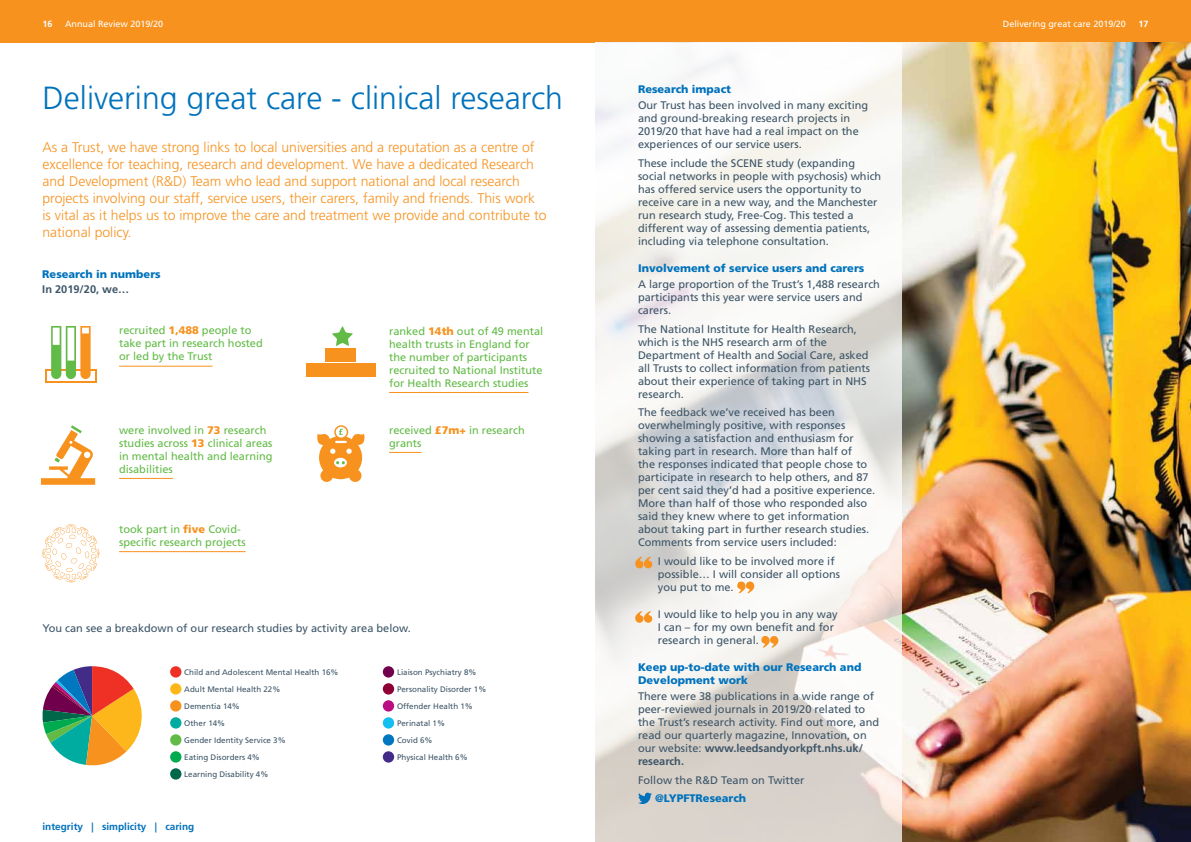
<style>
.page{position:relative;width:1191px;height:842px;background:#fff}
.page>*{position:absolute;margin:0;border:0;box-sizing:border-box;transform-origin:0 0}
.t1{font:300 32px "Frutiger LT Std";color:#0072bc}
.t2{font:300 14px/17px "Frutiger LT Std";color:#f7921e}
.t3{font:11px/13px "Frutiger LT Std";color:#3d5567}
.t4{font:11px/13px "Frutiger LT Std";color:#62bb46}
.t5{font:900 11px/13px "Frutiger LT Std";color:#0072bc}
.t6{font:700 11px "Frutiger LT Std";color:#3d5567}
.t7{font:700 10px "Frutiger LT Std";color:#0072bc}
.t8{font:9px "Frutiger LT Std";color:#fff}
.t9{font:700 9px "Frutiger LT Std";color:#fff}
.t10{font:8px/17px "Frutiger LT Std";color:#3d5567}
.s1{font-weight:900;color:#f7921e}
.s2{font-weight:700}
</style>
<div class="page">
<div style="left:0;top:0;width:1191px;height:43px;background:#f7921e"></div>
<img style="left:901px;top:43px;width:290px;height:799px">
<svg style="left:595px;top:55px;width:306px;height:787px;fill:#f6f5f2"></svg>
<div style="left:170px;top:666px;width:11px;height:11px;background:#ee3124;border-radius:50%"></div>
<div style="left:170px;top:717px;width:11px;height:12px;background:#00aca0;border-radius:50%"></div>
<div style="left:383px;top:666px;width:11px;height:11px;background:#70004b;border-radius:50%"></div>
<div style="left:383px;top:717px;width:11px;height:12px;background:#15bef0;border-radius:50%"></div>
<div style="left:170px;top:683px;width:11px;height:11px;background:#fdb71b;border-radius:50%"></div>
<div style="left:170px;top:734px;width:11px;height:12px;background:#62bb46;border-radius:50%"></div>
<div style="left:383px;top:683px;width:11px;height:11px;background:#8d0134;border-radius:50%"></div>
<div style="left:383px;top:734px;width:11px;height:12px;background:#0077be;border-radius:50%"></div>
<div style="left:170px;top:700px;width:11px;height:11px;background:#f7921e;border-radius:50%"></div>
<div style="left:170px;top:751px;width:11px;height:12px;background:#00ab4f;border-radius:50%"></div>
<div style="left:170px;top:768px;width:11px;height:12px;background:#006848;border-radius:50%"></div>
<div style="left:383px;top:700px;width:11px;height:11px;background:#ba0e82;border-radius:50%"></div>
<div style="left:383px;top:751px;width:11px;height:12px;background:#422c88;border-radius:50%"></div>
<svg style="left:42px;top:666px;width:100px;height:100px"></svg>
<hr style="left:119px;top:366px;width:93px;height:1px;background:#f7921e">
<hr style="left:119px;top:478px;width:54px;height:1px;background:#f7921e">
<hr style="left:119px;top:551px;width:127px;height:1px;background:#f7921e">
<svg style="left:41px;top:425px;width:54px;height:60px"></svg>
<svg style="left:45px;top:326px;width:51px;height:57px"></svg>
<svg style="left:43px;top:524px;width:56px;height:58px"></svg>
<hr style="left:389px;top:452px;width:32px;height:1px;background:#f7921e">
<svg style="left:317px;top:425px;width:48px;height:57px"></svg>
<hr style="left:389px;top:392px;width:139px;height:1px;background:#f7921e">
<div style="left:306px;top:363px;width:34px;height:14px;background:#f7921e"></div>
<div style="left:341px;top:363px;width:35px;height:14px;background:#f7921e"></div>
<div style="left:326px;top:348px;width:30px;height:14px;background:#f7921e"></div>
<svg style="left:332px;top:326px;width:21px;height:20px"></svg>
<svg style="left:638px;top:793px;width:14px;height:11px"></svg>
<svg style="left:737px;top:581px;width:17px;height:12px"></svg>
<svg style="left:761px;top:636px;width:17px;height:12px"></svg>
<svg style="left:635px;top:556px;width:17px;height:12px"></svg>
<svg style="left:635px;top:611px;width:17px;height:12px"></svg>
<p class="t9" style="left:43px;top:18px;width:12px">16</p>
<p class="t8" style="left:65px;top:18px;width:100px">Annual Review 2019/20</p>
<p class="t8" style="left:1002px;top:18px;width:125px">Delivering great care 2019/20</p>
<p class="t9" style="left:1138px;top:18px;width:12px">17</p>
<h1 class="t1" style="left:43px;top:80px;width:522px">Delivering great care - clinical research</h1>
<p class="t2" style="left:43px;top:139px;width:505px">As a Trust, we have strong links to local universities and a reputation as a centre of excellence for teaching, research and development. We have a dedicated Research and Development (R&amp;D) Team who lead and support national and local research projects involving our staff, service users, their carers, family and friends. This work is vital as it helps us to improve the care and treatment we provide and contribute to national policy.</p>
<p class="t5" style="left:42px;top:267px;width:120px">Research in numbers</p>
<p class="t6" style="left:42px;top:283px;width:88px">In 2019/20, we…</p>
<p class="t4" style="left:119px;top:324px;width:145px">recruited <span class="s1">1,488</span> people to take part in research hosted or led by the Trust</p>
<p class="t4" style="left:119px;top:423px;width:155px">were involved in <span class="s1">73</span> research studies across <span class="s1">13</span> clinical areas in mental health and learning disabilities</p>
<p class="t4" style="left:119px;top:522px;width:128px">took part in <span class="s1">five</span> Covid&shy;specific research projects</p>
<p class="t4" style="left:389px;top:324px;width:156px">ranked <span class="s1">14th</span> out of 49 mental health trusts in England for the number of participants recruited to National Institute for Health Research studies</p>
<p class="t4" style="left:389px;top:423px;width:137px">received <span class="s1">£7m+</span> in research grants</p>
<p class="t3" style="left:43px;top:622px;width:370px">You can see a breakdown of our research studies by activity area below.</p>
<p class="t10" style="left:184px;top:664px;width:156px">Child and Adolescent Mental Health 16%</p>
<p class="t10" style="left:397px;top:664px;width:81px">Liaison Psychiatry 8%</p>
<p class="t10" style="left:184px;top:681px;width:98px">Adult Mental Health 22%</p>
<p class="t10" style="left:397px;top:681px;width:91px">Personality Disorder 1%</p>
<p class="t10" style="left:184px;top:698px;width:57px">Dementia 14%</p>
<p class="t10" style="left:397px;top:698px;width:77px">Offender Health 1%</p>
<p class="t10" style="left:184px;top:715px;width:42px">Other 14%</p>
<p class="t10" style="left:397px;top:715px;width:50px">Perinatal 1%</p>
<p class="t10" style="left:184px;top:732px;width:103px">Gender Identity Service 3%</p>
<p class="t10" style="left:397px;top:732px;width:37px">Covid 6%</p>
<p class="t10" style="left:184px;top:749px;width:86px">Eating Disorders 4%<br>Learning Disability 4%</p>
<p class="t10" style="left:397px;top:749px;width:72px">Physical Health 6%</p>
<p class="t7" style="left:43px;top:820px;width:153px">integrity | simplicity | caring</p>
<p class="t5" style="left:638px;top:83px;width:95px">Research impact</p>
<p class="t3" style="left:638px;top:99px;width:232px">Our Trust has been involved in many exciting and ground-breaking research projects in 2019/20 that have had a real impact on the experiences of our service users.</p>
<p class="t3" style="left:638px;top:157px;width:245px">These include the SCENE study (expanding social networks in people with psychosis) which has offered service users the opportunity to receive care in a new way, and the Manchester run research study, Free-Cog. This tested a different way of assessing dementia patients, including via telephone consultation.</p>
<p class="t5" style="left:638px;top:262px;width:228px">Involvement of service users and carers</p>
<p class="t3" style="left:638px;top:278px;width:243px">A large proportion of the Trust’s 1,488 research participants this year were service users and carers.</p>
<p class="t3" style="left:638px;top:322px;width:234px">The National Institute for Health Research, which is the NHS research arm of the Department of Health and Social Care, asked all Trusts to collect information from patients about their experience of taking part in NHS research.</p>
<p class="t3" style="left:638px;top:406px;width:239px">The feedback we’ve received has been overwhelmingly positive, with responses showing a satisfaction and enthusiasm for taking part in research. More than half of<br>the responses indicated that people chose to participate in research to help others, and 87 per cent said they’d had a positive experience.<br>More than half of those who responded also said they knew where to get information about taking part in further research studies.<br>Comments from service users included:</p>
<p class="t3" style="left:658px;top:555px;width:184px">I would like to be involved more if possible… I will consider all options you put to me.</p>
<p class="t3" style="left:658px;top:608px;width:181px">I would like to help you in any way<br>I can – for my own benefit and for research in general.</p>
<p class="t5" style="left:638px;top:661px;width:225px">Keep up-to-date with our Research and<br>Development work</p>
<p class="t3" style="left:638px;top:690px;width:243px">There were 38 publications in a wide range of peer-reviewed journals in 2019/20 related to the Trust’s research activity. Find out more, and read our quarterly magazine, Innovation, on our website: <span class="s2">www.leedsandyorkpft.nhs.uk/ research.</span></p>
<p class="t3" style="left:638px;top:773px;width:168px">Follow the R&amp;D Team on Twitter</p>
<p class="t5" style="left:655px;top:792px;width:93px">@LYPFTResearch</p>
</div>
